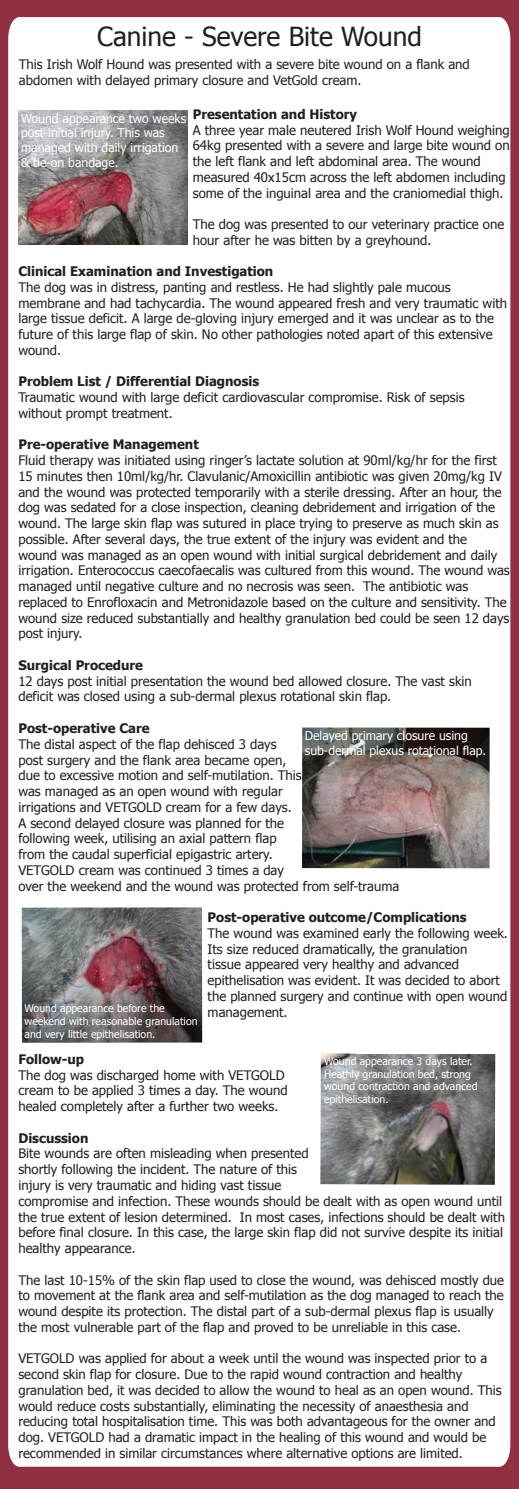
<style>
.page{position:relative;width:519px;height:1489px;background:#fff}
.page>*{position:absolute;margin:0;border:0;box-sizing:border-box;transform-origin:0 0}
.t1{font:26.25px "Tahoma";color:#231f20}
.t2{font:13.12px/15.8px "Tahoma";color:#231f20}
.t3{font:700 13.12px "Tahoma";color:#231f20}
.t4{font:12.25px/14.7px "Tahoma";color:#fff}
.t5{font:10.5px/12.6px "Tahoma";color:#fff}
</style>
<div class="page">
<div style="left:0;top:0;width:518px;height:1488px;background:#903041"></div>
<div style="left:8px;top:17px;width:502px;height:1449px;background:#fff"></div>
<img style="left:19px;top:110px;width:168px;height:134px">
<img style="left:22px;top:907px;width:180px;height:135px">
<img style="left:320px;top:1053px;width:175px;height:131px">
<img style="left:302px;top:727px;width:187px;height:141px">
<h1 class="t1" style="left:97px;top:19px;width:326px">Canine - Severe Bite Wound</h1>
<p class="t2" style="left:19px;top:56px;width:452px">This Irish Wolf Hound was presented with a severe bite wound on a flank and abdomen with delayed primary closure and VetGold cream.</p>
<p class="t3" style="left:193px;top:105px;width:166px">Presentation and History</p>
<p class="t2" style="left:193px;top:121px;width:318px">A three year male neutered Irish Wolf Hound weighing 64kg presented with a severe and large bite wound on the left flank and left abdominal area. The wound measured 40x15cm across the left abdomen including some of the inguinal area and the craniomedial thigh.</p>
<p class="t2" style="left:193px;top:216px;width:313px">The dog was presented to our veterinary practice one hour after he was bitten by a greyhound.</p>
<p class="t3" style="left:18px;top:262px;width:256px">Clinical Examination and Investigation</p>
<p class="t2" style="left:18px;top:278px;width:490px">The dog was in distress, panting and restless. He had slightly pale mucous membrane and had tachycardia. The wound appeared fresh and very traumatic with large tissue deficit. A large de-gloving injury emerged and it was unclear as to the future of this large flap of skin. No other pathologies noted apart of this extensive wound.</p>
<p class="t3" style="left:18px;top:372px;width:242px">Problem List / Differential Diagnosis</p>
<p class="t2" style="left:18px;top:389px;width:447px">Traumatic wound with large deficit cardiovascular compromise. Risk of sepsis without prompt treatment.</p>
<p class="t3" style="left:18px;top:435px;width:182px">Pre-operative Management</p>
<p class="t2" style="left:18px;top:452px;width:492px">Fluid therapy was initiated using ringer’s lactate solution at 90ml/kg/hr for the first 15 minutes then 10ml/kg/hr. Clavulanic/Amoxicillin antibiotic was given 20mg/kg IV and the wound was protected temporarily with a sterile dressing. After an hour, the dog was sedated for a close inspection, cleaning debridement and irrigation of the wound. The large skin flap was sutured in place trying to preserve as much skin as possible. After several days, the true extent of the injury was evident and the<br>wound was managed as an open wound with initial surgical debridement and daily irrigation. Enterococcus caecofaecalis was cultured from this wound. The wound was managed until negative culture and no necrosis was seen. The antibiotic was replaced to Enrofloxacin and Metronidazole based on the culture and sensitivity. The wound size reduced substantially and healthy granulation bed could be seen 12 days post injury.</p>
<p class="t3" style="left:18px;top:656px;width:126px">Surgical Procedure</p>
<p class="t2" style="left:18px;top:672px;width:454px">12 days post initial presentation the wound bed allowed closure. The vast skin deficit was closed using a sub-dermal plexus rotational skin flap.</p>
<p class="t3" style="left:18px;top:719px;width:133px">Post-operative Care</p>
<p class="t2" style="left:18px;top:735px;width:382px">The distal aspect of the flap dehisced 3 days<br>post surgery and the flank area became open,<br>due to excessive motion and self-mutilation. This<br>was managed as an open wound with regular<br>irrigations and VETGOLD cream for a few days.<br>A second delayed closure was planned for the<br>following week, utilising an axial pattern flap<br>from the caudal superficial epigastric artery.<br>VETGOLD cream was continued 3 times a day<br>over the weekend and the wound was protected from self-trauma</p>
<p class="t3" style="left:207px;top:908px;width:260px">Post-operative outcome/Complications</p>
<p class="t2" style="left:207px;top:924px;width:301px">The wound was examined early the following week.<br>Its size reduced dramatically, the granulation<br>tissue appeared very healthy and advanced epithelisation was evident. It was decided to abort the planned surgery and continue with open wound management.</p>
<p class="t3" style="left:18px;top:1049px;width:67px">Follow-up</p>
<p class="t2" style="left:18px;top:1066px;width:271px">The dog was discharged home with VETGOLD cream to be applied 3 times a day. The wound healed completely after a further two weeks.</p>
<p class="t3" style="left:18px;top:1128px;width:71px">Discussion</p>
<p class="t2" style="left:18px;top:1145px;width:488px">Bite wounds are often misleading when presented<br>shortly following the incident. The nature of this<br>injury is very traumatic and hiding vast tissue<br>compromise and infection. These wounds should be dealt with as open wound until the true extent of lesion determined. In most cases, infections should be dealt with before final closure. In this case, the large skin flap did not survive despite its initial healthy appearance.</p>
<p class="t2" style="left:18px;top:1271px;width:487px">The last 10-15% of the skin flap used to close the wound, was dehisced mostly due to movement at the flank area and self-mutilation as the dog managed to reach the wound despite its protection. The distal part of a sub-dermal plexus flap is usually the most vulnerable part of the flap and proved to be unreliable in this case.</p>
<p class="t2" style="left:18px;top:1349px;width:484px">VETGOLD was applied for about a week until the wound was inspected prior to a second skin flap for closure. Due to the rapid wound contraction and healthy granulation bed, it was decided to allow the wound to heal as an open wound. This would reduce costs substantially, eliminating the necessity of anaesthesia and reducing total hospitalisation time. This was both advantageous for the owner and dog. VETGOLD had a dramatic impact in the healing of this wound and would be recommended in similar circumstances where alternative options are limited.</p>
<p class="t4" style="left:21px;top:110px;width:166px">Wound appearance two weeks post-initial injury. This was managed with daily irrigation &amp; tie-on bandage.</p>
<p class="t4" style="left:305px;top:727px;width:183px">Delayed primary closure using sub-dermal plexus rotational flap.</p>
<p class="t5" style="left:25px;top:1001px;width:174px">Wound appearance before the weekend with reasonable granulation and very little epithelisation.</p>
<p class="t5" style="left:324px;top:1054px;width:155px">Wound appearance 3 days later.<br>Heathly granulation bed, strong wound contraction and advanced epithelisation.</p>
</div>
